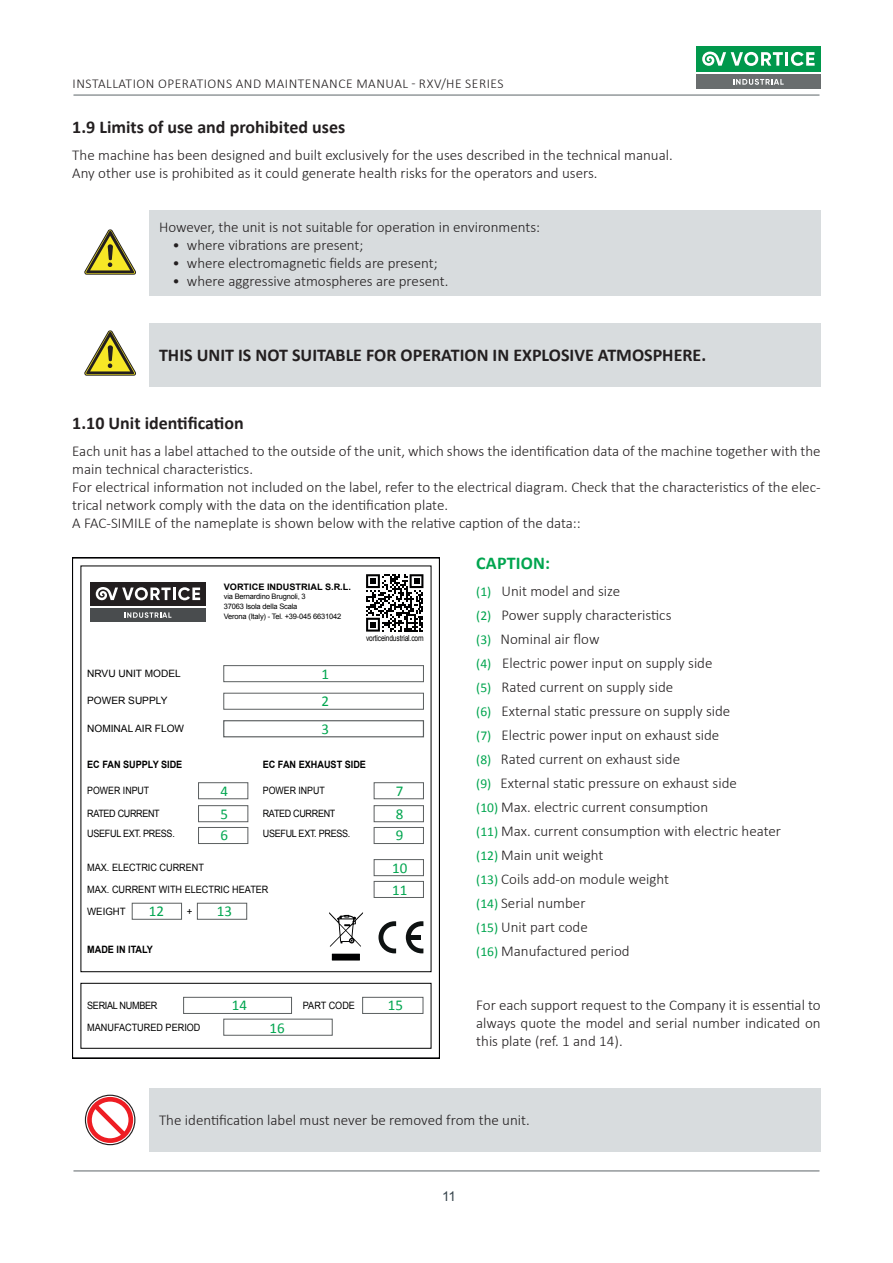
<style>
.page{position:relative;width:893px;height:1263px;background:#fff}
.page>*{position:absolute;margin:0;border:0;box-sizing:border-box;transform-origin:0 0}
.Testi{font:700 18px "Calibri";color:#231f20}
.Titoli{font:700 18px "Calibri";color:#231f20}
.Testi-2{font:700 18px "Calibri";letter-spacing:.01em;color:#00a54f}
.Testi-3{font:300 15px/18px "Calibri";color:#231f20}
.Testi-4{font:15px "Calibri";color:#00a54f}
.t1{font:300 13.5px "Calibri";letter-spacing:.04em;color:#231f20}
.t2{font:13.5px "Arial";color:#38454d}
.t3{font:10.05px/21.9px "Arial";color:#000001;scale:.9 1}
.t4{font:10.05px/20.7px "Arial";letter-spacing:-.03em;color:#000001;scale:.89 1}
.t5{font:700 10.05px "Arial";color:#000001;scale:.9 1}
.t6{font:10.05px "Arial";color:#000001}
.t7{font:10.05px "Arial";color:#000001;scale:.87 1}
.t8{font:10.05px "Arial";color:#000001;scale:.95 1}
.t9{font:700 8.85px "Arial";color:#000001}
.t10{font:8.4px "Arial";letter-spacing:-.025em;color:#000001;scale:.8 1}
.t11{font:7.5px/9.8px "Arial";letter-spacing:-.025em;color:#000001}
.s1{font-weight:400;font-size:13.5px;color:#00a54f}
</style>
<div class="page">
<hr style="left:74px;top:95px;width:745px;height:1px;background:#5d6569">
<hr style="left:74px;top:1170px;width:745px;height:1px;background:#5d6569">
<svg style="left:84px;top:229px;width:52px;height:46px"></svg>
<svg style="left:87px;top:1097px;width:46px;height:46px"></svg>
<div style="left:85px;top:1095px;width:50px;height:50px;border:1px solid #231f20;border-radius:50%"></div>
<svg style="left:84px;top:330px;width:52px;height:46px"></svg>
<div style="left:696px;top:46px;width:125px;height:26px;background:#00984c"></div>
<hr style="left:785px;top:52px;width:3px;height:14px;background:#fff">
<svg style="left:791px;top:52px;width:24px;height:14px"></svg>
<svg style="left:702px;top:51px;width:81px;height:15px"></svg>
<div style="left:696px;top:74px;width:125px;height:15px;background:#696d6e"></div>
<svg style="left:733px;top:79px;width:51px;height:6px"></svg>
<div style="left:223px;top:665px;width:201px;height:17px;border:1px solid #5b5f60"></div>
<div style="left:223px;top:693px;width:201px;height:17px;border:1px solid #5b5f60"></div>
<div style="left:223px;top:720px;width:201px;height:17px;border:1px solid #5b5f60"></div>
<div style="left:198px;top:782px;width:50px;height:17px;border:1px solid #5b5f60"></div>
<div style="left:198px;top:805px;width:50px;height:17px;border:1px solid #5b5f60"></div>
<div style="left:198px;top:827px;width:50px;height:17px;border:1px solid #5b5f60"></div>
<div style="left:374px;top:782px;width:50px;height:17px;border:1px solid #5b5f60"></div>
<div style="left:374px;top:805px;width:50px;height:17px;border:1px solid #5b5f60"></div>
<div style="left:374px;top:827px;width:50px;height:17px;border:1px solid #5b5f60"></div>
<div style="left:374px;top:859px;width:50px;height:17px;border:1px solid #5b5f60"></div>
<div style="left:132px;top:903px;width:50px;height:17px;border:1px solid #5b5f60"></div>
<div style="left:183px;top:997px;width:109px;height:17px;border:1px solid #5b5f60"></div>
<div style="left:362px;top:997px;width:61px;height:17px;border:1px solid #5b5f60"></div>
<div style="left:223px;top:1019px;width:110px;height:17px;border:1px solid #5b5f60"></div>
<div style="left:72px;top:558px;width:368px;height:500px;border:2px solid #000001"></div>
<div style="left:81px;top:983px;width:350px;height:66px;border:1px solid #000001"></div>
<div style="left:197px;top:903px;width:50px;height:17px;border:1px solid #5b5f60"></div>
<div style="left:374px;top:881px;width:50px;height:17px;border:1px solid #5b5f60"></div>
<svg style="left:332px;top:954px;width:28px;height:6px"></svg>
<svg style="left:329px;top:912px;width:34px;height:35px"></svg>
<svg style="left:378px;top:921px;width:18px;height:32px"></svg>
<svg style="left:406px;top:921px;width:17px;height:32px"></svg>
<div style="left:409px;top:935px;width:11px;height:5px;background:#0e1212"></div>
<svg style="left:366px;top:574px;width:57px;height:58px"></svg>
<div style="left:90px;top:582px;width:116px;height:24px;background:#231f20"></div>
<svg style="left:96px;top:587px;width:104px;height:13px"></svg>
<div style="left:90px;top:608px;width:116px;height:14px;background:#494c4e"></div>
<svg style="left:124px;top:612px;width:47px;height:6px"></svg>
<div style="left:149px;top:211px;width:672px;height:85px;background:#d8dcde"></div>
<div style="left:149px;top:323px;width:672px;height:63px;background:#d8dcde"></div>
<div style="left:149px;top:1087px;width:672px;height:64px;background:#d8dcde"></div>
<p class="t1" style="left:73px;top:75px;width:433px">INSTALLATION OPERATIONS AND MAINTENANCE MANUAL - RXV/HE SERIES</p>
<p class="Titoli" style="left:72px;top:114px;width:274px">1.9 Limits of use and prohibited uses</p>
<p class="Testi-3" style="left:72px;top:145px;width:602px">The machine has been designed and built exclusively for the uses described in the technical manual.</p>
<p class="Testi-3" style="left:72px;top:163px;width:527px">Any other use is prohibited as it could generate health risks for the operators and users.</p>
<p class="Testi-3" style="left:159px;top:218px;width:383px">However, the unit is not suitable for operation in environments:</p>
<p class="Testi-3" style="left:173px;top:236px;width:192px">• where vibrations are present;</p>
<p class="Testi-3" style="left:173px;top:254px;width:266px">• where electromagnetic fields are present;</p>
<p class="Testi-3" style="left:173px;top:272px;width:277px">• where aggressive atmospheres are present.</p>
<p class="Testi" style="left:159px;top:343px;width:549px">THIS UNIT IS NOT SUITABLE FOR OPERATION IN EXPLOSIVE ATMOSPHERE.</p>
<p class="Titoli" style="left:72px;top:410px;width:173px">1.10 Unit identification</p>
<p class="Testi-3" style="left:72px;top:442px;width:750px">Each unit has a label attached to the outside of the unit, which shows the identification data of the machine together with the main technical characteristics.</p>
<p class="Testi-3" style="left:72px;top:478px;width:750px">For electrical information not included on the label, refer to the electrical diagram. Check that the characteristics of the elec&shy;trical network comply with the data on the identification plate.</p>
<p class="Testi-3" style="left:72px;top:514px;width:510px">A FAC-SIMILE of the nameplate is shown below with the relative caption of the data::</p>
<p class="t9" style="left:224px;top:580px;width:129px">VORTICE INDUSTRIAL S.R.L.</p>
<p class="t11" style="left:224px;top:592px;width:119px">via Bernardino Brugnoli, 3<br>37063 Isola della Scala<br>Verona (Italy) - Tel. +39-045 6631042</p>
<p class="t10" style="left:366px;top:632px;width:73px">vorticeindustrial.com</p>
<p class="Testi-4" style="left:321px;top:663px;width:9px">1</p>
<p class="Testi-4" style="left:321px;top:690px;width:9px">2</p>
<p class="Testi-4" style="left:321px;top:718px;width:9px">3</p>
<p class="t6" style="left:87px;top:667px;width:95px">NRVU UNIT MODEL</p>
<p class="t6" style="left:87px;top:694px;width:82px">POWER SUPPLY</p>
<p class="t6" style="left:87px;top:722px;width:98px">NOMINAL AIR FLOW</p>
<p class="t5" style="left:87px;top:758px;width:107px">EC FAN SUPPLY SIDE</p>
<p class="t5" style="left:263px;top:758px;width:116px">EC FAN EXHAUST SIDE</p>
<p class="t7" style="left:87px;top:783px;width:73px">POWER INPUT</p>
<p class="t4" style="left:87px;top:803px;width:100px">RATED CURRENT<br>USEFUL EXT. PRESS.</p>
<p class="t7" style="left:263px;top:783px;width:73px">POWER INPUT</p>
<p class="t4" style="left:263px;top:803px;width:100px">RATED CURRENT<br>USEFUL EXT. PRESS.</p>
<p class="Testi-4" style="left:221px;top:780px;width:9px">4</p>
<p class="Testi-4" style="left:221px;top:803px;width:9px">5</p>
<p class="Testi-4" style="left:221px;top:825px;width:9px">6</p>
<p class="t3" style="left:87px;top:857px;width:131px">MAX. ELECTRIC CURRENT</p>
<p class="t8" style="left:187px;top:905px;width:7px">+</p>
<p class="t3" style="left:87px;top:879px;width:203px">MAX. CURRENT WITH ELECTRIC HEATER<br>WEIGHT</p>
<p class="t5" style="left:87px;top:943px;width:75px">MADE IN ITALY</p>
<p class="Testi-4" style="left:149px;top:900px;width:17px">12</p>
<p class="Testi-4" style="left:217px;top:900px;width:17px">13</p>
<p class="Testi-4" style="left:232px;top:994px;width:17px">14</p>
<p class="t3" style="left:87px;top:994px;width:127px">SERIAL NUMBER<br>MANUFACTURED PERIOD</p>
<p class="t3" style="left:303px;top:994px;width:59px">PART CODE</p>
<p class="Testi-4" style="left:270px;top:1017px;width:17px">16</p>
<p class="Testi-4" style="left:396px;top:780px;width:9px">7</p>
<p class="Testi-4" style="left:396px;top:803px;width:9px">8</p>
<p class="Testi-4" style="left:396px;top:825px;width:9px">9</p>
<p class="Testi-4" style="left:392px;top:857px;width:17px">10</p>
<p class="Testi-4" style="left:392px;top:880px;width:17px">11</p>
<p class="Testi-4" style="left:388px;top:994px;width:17px">15</p>
<p class="Testi-2" style="left:476px;top:550px;width:75px">CAPTION:</p>
<p class="Testi-3" style="left:476px;top:581px;width:145px"><span class="s1">(1)</span> Unit model and size</p>
<p class="Testi-3" style="left:476px;top:605px;width:197px"><span class="s1">(2)</span> Power supply characteristics</p>
<p class="Testi-3" style="left:476px;top:629px;width:125px"><span class="s1">(3)</span> Nominal air flow</p>
<p class="Testi-3" style="left:476px;top:653px;width:238px"><span class="s1">(4)</span> Electric power input on supply side</p>
<p class="Testi-3" style="left:476px;top:677px;width:199px"><span class="s1">(5)</span> Rated current on supply side</p>
<p class="Testi-3" style="left:476px;top:701px;width:256px"><span class="s1">(6)</span> External static pressure on supply side</p>
<p class="Testi-3" style="left:476px;top:725px;width:245px"><span class="s1">(7)</span> Electric power input on exhaust side</p>
<p class="Testi-3" style="left:476px;top:749px;width:205px"><span class="s1">(8)</span> Rated current on exhaust side</p>
<p class="Testi-3" style="left:476px;top:773px;width:262px"><span class="s1">(9)</span> External static pressure on exhaust side</p>
<p class="Testi-3" style="left:476px;top:797px;width:233px"><span class="s1">(10)</span> Max. electric current consumption</p>
<p class="Testi-3" style="left:476px;top:821px;width:306px"><span class="s1">(11)</span> Max. current consumption with electric heater</p>
<p class="Testi-3" style="left:476px;top:845px;width:129px"><span class="s1">(12)</span> Main unit weight</p>
<p class="Testi-3" style="left:476px;top:869px;width:194px"><span class="s1">(13)</span> Coils add-on module weight</p>
<p class="Testi-3" style="left:476px;top:893px;width:111px"><span class="s1">(14)</span> Serial number</p>
<p class="Testi-3" style="left:476px;top:917px;width:113px"><span class="s1">(15)</span> Unit part code</p>
<p class="Testi-3" style="left:476px;top:941px;width:155px"><span class="s1">(16)</span> Manufactured period</p>
<p class="Testi-3" style="left:476px;top:995px;width:346px;text-align:justify">For each support request to the Company it is essential to always quote the model and serial number indicated on this plate (ref. 1 and 14).</p>
<p class="Testi-3" style="left:159px;top:1111px;width:372px">The identification label must never be removed from the unit.</p>
<p class="t2" style="left:442px;top:1187px;width:16px">11</p>
</div>
